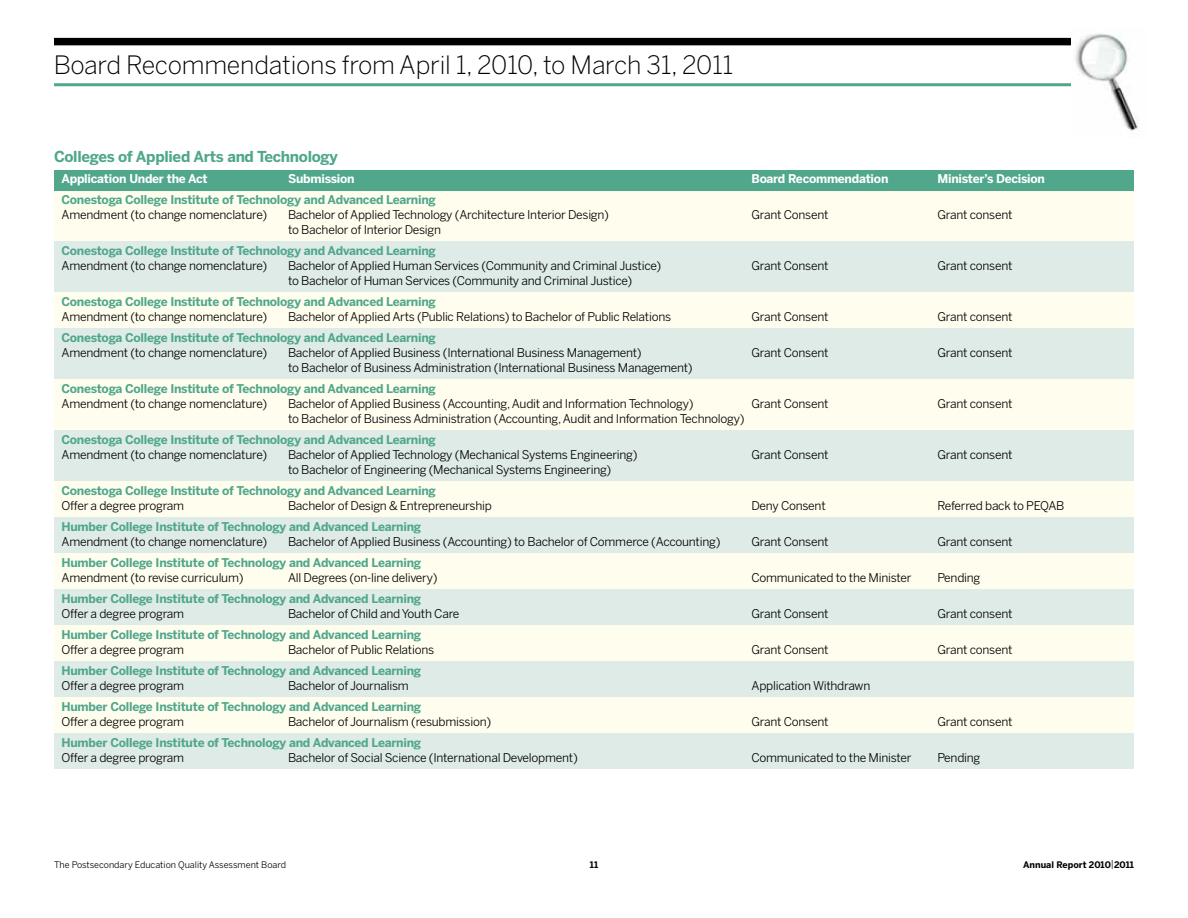
<style>
.page{position:relative;width:1188px;height:918px;background:#fff}
.page>*{position:absolute;margin:0;border:0;box-sizing:border-box;transform-origin:0 0}
.t1{font:300 25.2px "Benton Sans";letter-spacing:-.01em;color:#000}
.t2{font:700 15px "Benton Sans";letter-spacing:-.02em;color:#50a78c}
.t3{font:12px "Benton Sans";letter-spacing:-.02em;color:#000}
.t4{font:700 12px "Benton Sans";letter-spacing:-.02em;color:#50a78c}
.t5{font:700 12px "Benton Sans";letter-spacing:-.02em;color:#fff}
.t6{font:9px "Benton Sans";color:#000}
.t7{font:700 9px "Benton Sans";color:#000}
.s1{font-weight:400;font-size:9.6px}
</style>
<div class="page">
<div style="left:54px;top:191px;width:1080px;height:50px;background:#fffdee"></div>
<div style="left:54px;top:241px;width:1080px;height:51px;background:#dfebe6"></div>
<div style="left:54px;top:292px;width:1080px;height:36px;background:#fffdee"></div>
<div style="left:54px;top:328px;width:1080px;height:51px;background:#dfebe6"></div>
<div style="left:54px;top:379px;width:1080px;height:51px;background:#fffdee"></div>
<div style="left:54px;top:430px;width:1080px;height:51px;background:#dfebe6"></div>
<div style="left:54px;top:481px;width:1080px;height:36px;background:#fffdee"></div>
<div style="left:54px;top:517px;width:1080px;height:36px;background:#dfebe6"></div>
<div style="left:54px;top:553px;width:1080px;height:36px;background:#fffdee"></div>
<div style="left:54px;top:589px;width:1080px;height:36px;background:#dfebe6"></div>
<div style="left:54px;top:625px;width:1080px;height:36px;background:#fffdee"></div>
<div style="left:54px;top:661px;width:1080px;height:36px;background:#dfebe6"></div>
<div style="left:54px;top:697px;width:1080px;height:36px;background:#fffdee"></div>
<div style="left:54px;top:733px;width:1080px;height:36px;background:#dfebe6"></div>
<div style="left:54px;top:170px;width:1080px;height:21px;background:#50a78c"></div>
<div style="left:54px;top:38px;width:1017px;height:7px;background:#000"></div>
<hr style="left:54px;top:83px;width:1017px;height:3px;background:#50a78c">
<img style="left:1075px;top:33px;width:63px;height:98px">
<h1 class="t1" style="left:54px;top:50px;width:681px">Board Recommendations from April 1, 2010, to March 31, 2011</h1>
<p class="t2" style="left:54px;top:148px;width:285px">Colleges of Applied Arts and Technology</p>
<p class="t5" style="left:62px;top:172px;width:148px">Application Under the Act</p>
<p class="t5" style="left:288px;top:172px;width:68px">Submission</p>
<p class="t5" style="left:752px;top:172px;width:138px">Board Recommendation</p>
<p class="t5" style="left:938px;top:172px;width:109px">Minister’s Decision</p>
<p class="t4" style="left:62px;top:193px;width:376px">Conestoga College Institute of Technology and Advanced Learning</p>
<p class="t3" style="left:62px;top:208px;width:207px">Amendment (to change nomenclature)</p>
<p class="t3" style="left:288px;top:208px;width:322px">Bachelor of Applied Technology (Architecture Interior Design)</p>
<p class="t3" style="left:752px;top:208px;width:78px">Grant Consent</p>
<p class="t3" style="left:938px;top:208px;width:76px">Grant consent</p>
<p class="t3" style="left:288px;top:223px;width:155px">to Bachelor of Interior Design</p>
<p class="t4" style="left:62px;top:244px;width:376px">Conestoga College Institute of Technology and Advanced Learning</p>
<p class="t3" style="left:62px;top:259px;width:207px">Amendment (to change nomenclature)</p>
<p class="t3" style="left:288px;top:259px;width:375px">Bachelor of Applied Human Services (Community and Criminal Justice)</p>
<p class="t3" style="left:752px;top:259px;width:78px">Grant Consent</p>
<p class="t3" style="left:938px;top:259px;width:76px">Grant consent</p>
<p class="t3" style="left:288px;top:274px;width:346px">to Bachelor of Human Services (Community and Criminal Justice)</p>
<p class="t4" style="left:62px;top:295px;width:376px">Conestoga College Institute of Technology and Advanced Learning</p>
<p class="t3" style="left:62px;top:310px;width:207px">Amendment (to change nomenclature)</p>
<p class="t3" style="left:288px;top:310px;width:385px">Bachelor of Applied Arts (Public Relations) to Bachelor of Public Relations</p>
<p class="t3" style="left:752px;top:310px;width:78px">Grant Consent</p>
<p class="t3" style="left:938px;top:310px;width:76px">Grant consent</p>
<p class="t4" style="left:62px;top:331px;width:376px">Conestoga College Institute of Technology and Advanced Learning</p>
<p class="t3" style="left:62px;top:346px;width:207px">Amendment (to change nomenclature)</p>
<p class="t3" style="left:288px;top:346px;width:355px">Bachelor of Applied Business (International Business Management)</p>
<p class="t3" style="left:752px;top:346px;width:78px">Grant Consent</p>
<p class="t3" style="left:938px;top:346px;width:76px">Grant consent</p>
<p class="t3" style="left:288px;top:361px;width:406px">to Bachelor of Business Administration (International Business Management)</p>
<p class="t4" style="left:62px;top:382px;width:376px">Conestoga College Institute of Technology and Advanced Learning</p>
<p class="t3" style="left:62px;top:397px;width:207px">Amendment (to change nomenclature)</p>
<p class="t3" style="left:288px;top:397px;width:407px">Bachelor of Applied Business (Accounting, Audit and Information Technology)</p>
<p class="t3" style="left:752px;top:397px;width:78px">Grant Consent</p>
<p class="t3" style="left:938px;top:397px;width:76px">Grant consent</p>
<p class="t3" style="left:288px;top:412px;width:458px">to Bachelor of Business Administration (Accounting, Audit and Information Technology)</p>
<p class="t4" style="left:62px;top:433px;width:376px">Conestoga College Institute of Technology and Advanced Learning</p>
<p class="t3" style="left:62px;top:448px;width:207px">Amendment (to change nomenclature)</p>
<p class="t3" style="left:288px;top:448px;width:351px">Bachelor of Applied Technology (Mechanical Systems Engineering)</p>
<p class="t3" style="left:752px;top:448px;width:78px">Grant Consent</p>
<p class="t3" style="left:938px;top:448px;width:76px">Grant consent</p>
<p class="t3" style="left:288px;top:463px;width:325px">to Bachelor of Engineering (Mechanical Systems Engineering)</p>
<p class="t4" style="left:62px;top:484px;width:376px">Conestoga College Institute of Technology and Advanced Learning</p>
<p class="t3" style="left:62px;top:499px;width:124px">Offer a degree program</p>
<p class="t3" style="left:288px;top:499px;width:205px">Bachelor of Design &amp; Entrepreneurship</p>
<p class="t3" style="left:752px;top:499px;width:76px">Deny Consent</p>
<p class="t3" style="left:938px;top:499px;width:129px">Referred back to PEQAB</p>
<p class="t4" style="left:62px;top:520px;width:361px">Humber College Institute of Technology and Advanced Learning</p>
<p class="t3" style="left:62px;top:535px;width:207px">Amendment (to change nomenclature)</p>
<p class="t3" style="left:288px;top:535px;width:434px">Bachelor of Applied Business (Accounting) to Bachelor of Commerce (Accounting)</p>
<p class="t3" style="left:752px;top:535px;width:78px">Grant Consent</p>
<p class="t3" style="left:938px;top:535px;width:76px">Grant consent</p>
<p class="t4" style="left:62px;top:556px;width:361px">Humber College Institute of Technology and Advanced Learning</p>
<p class="t3" style="left:62px;top:571px;width:184px">Amendment (to revise curriculum)</p>
<p class="t3" style="left:288px;top:571px;width:151px">All Degrees (on-line delivery)</p>
<p class="t3" style="left:752px;top:571px;width:162px">Communicated to the Minister</p>
<p class="t3" style="left:938px;top:571px;width:44px">Pending</p>
<p class="t4" style="left:62px;top:592px;width:361px">Humber College Institute of Technology and Advanced Learning</p>
<p class="t3" style="left:62px;top:607px;width:124px">Offer a degree program</p>
<p class="t3" style="left:288px;top:607px;width:173px">Bachelor of Child and Youth Care</p>
<p class="t3" style="left:752px;top:607px;width:78px">Grant Consent</p>
<p class="t3" style="left:938px;top:607px;width:76px">Grant consent</p>
<p class="t4" style="left:62px;top:628px;width:361px">Humber College Institute of Technology and Advanced Learning</p>
<p class="t3" style="left:62px;top:643px;width:124px">Offer a degree program</p>
<p class="t3" style="left:288px;top:643px;width:148px">Bachelor of Public Relations</p>
<p class="t3" style="left:752px;top:643px;width:78px">Grant Consent</p>
<p class="t3" style="left:938px;top:643px;width:76px">Grant consent</p>
<p class="t4" style="left:62px;top:664px;width:361px">Humber College Institute of Technology and Advanced Learning</p>
<p class="t3" style="left:62px;top:679px;width:124px">Offer a degree program</p>
<p class="t3" style="left:288px;top:679px;width:122px">Bachelor of Journalism</p>
<p class="t3" style="left:752px;top:679px;width:120px">Application Withdrawn</p>
<p class="t4" style="left:62px;top:700px;width:361px">Humber College Institute of Technology and Advanced Learning</p>
<p class="t3" style="left:62px;top:715px;width:124px">Offer a degree program</p>
<p class="t3" style="left:288px;top:715px;width:205px">Bachelor of Journalism (resubmission)</p>
<p class="t3" style="left:752px;top:715px;width:78px">Grant Consent</p>
<p class="t3" style="left:938px;top:715px;width:76px">Grant consent</p>
<p class="t4" style="left:62px;top:736px;width:361px">Humber College Institute of Technology and Advanced Learning</p>
<p class="t3" style="left:62px;top:751px;width:124px">Offer a degree program</p>
<p class="t3" style="left:288px;top:751px;width:291px">Bachelor of Social Science (International Development)</p>
<p class="t3" style="left:752px;top:751px;width:162px">Communicated to the Minister</p>
<p class="t3" style="left:938px;top:751px;width:44px">Pending</p>
<p class="t6" style="left:54px;top:859px;width:234px">The Postsecondary Education Quality Assessment Board</p>
<p class="t7" style="left:590px;top:859px;width:10px">11</p>
<p class="t7" style="left:1023px;top:859px;width:112px">Annual Report 2010<span class="s1">|</span>2011</p>
</div>
